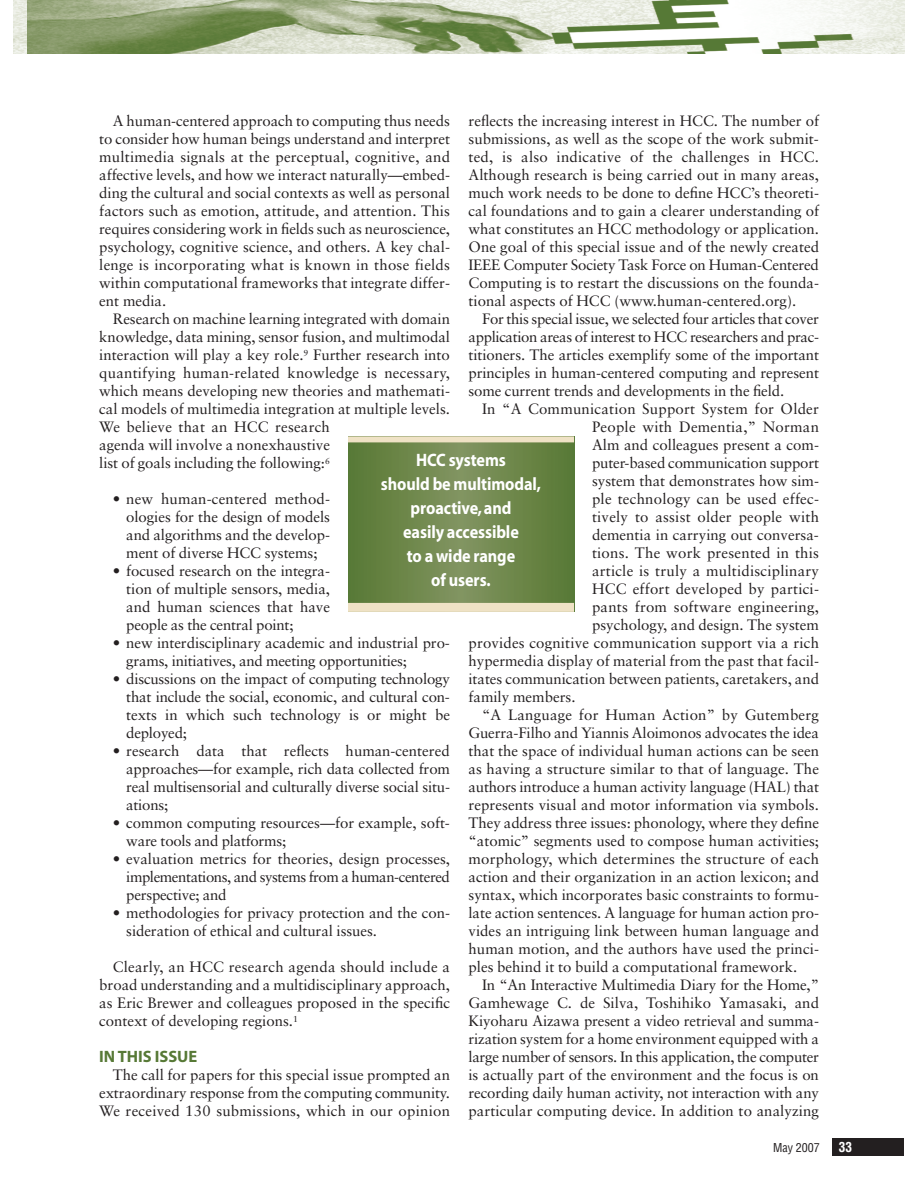
<style>
.page{position:relative;width:918px;height:1188px;background:#fff}
.page>*{position:absolute;margin:0;border:0;box-sizing:border-box;transform-origin:0 0}
.t1{font:18px/24px "Myriad MM 700 600";letter-spacing:-.005em;color:#fff;text-align:center;scale:.9 1}
.t2{font:16.5px "Myriad MM 700 600";color:#577936}
.t3{font:15px/18px "Sabon";color:#231f20;text-align:justify}
.t4{font:15px "Sabon";letter-spacing:-.02em;color:#231f20}
.t5{font:700 condensed 13.5px "Helvetica";color:#fff}
.t6{font:condensed 12px "Helvetica";color:#231f20}
</style>
<div class="page">
<div style="left:832px;top:1138px;width:72px;height:18px;background:#231f20"></div>
<svg style="left:27px;top:0;width:877px;height:54px"></svg>
<div style="left:371px;top:436px;width:180px;height:176px;background:#607e3d"></div>
<div style="left:380px;top:436px;width:162px;height:176px;background:#648040"></div>
<div style="left:393px;top:436px;width:136px;height:176px;background:#698445"></div>
<div style="left:405px;top:436px;width:112px;height:176px;background:#6d8649"></div>
<div style="left:414px;top:436px;width:94px;height:176px;background:#70894e"></div>
<div style="left:424px;top:436px;width:74px;height:176px;background:#748b52"></div>
<div style="left:433px;top:436px;width:56px;height:176px;background:#778d56"></div>
<div style="left:440px;top:436px;width:42px;height:176px;background:#7b905a"></div>
<div style="left:449px;top:436px;width:24px;height:176px;background:#7e925e"></div>
<hr style="left:460px;top:436px;width:2px;height:176px;background:#829561">
<div style="left:348px;top:436px;width:226px;height:6px;background:#efe2c5"></div>
<div style="left:348px;top:603px;width:226px;height:9px;background:#efe2c5"></div>
<p class="t3" style="left:99px;top:113px;width:352px;text-indent:14px">A human-centered approach to computing thus needs to consider how human beings understand and interpret multimedia signals at the perceptual, cognitive, and affective levels, and how we interact naturally—embed&shy;ding the cultural and social contexts as well as personal factors such as emotion, attitude, and attention. This requires considering work in fields such as neuroscience, psychology, cognitive science, and others. A key chal&shy;lenge is incorporating what is known in those fields within computational frameworks that integrate differ&shy;ent media.</p>
<p class="t3" style="left:99px;top:311px;width:352px;text-align:left;text-indent:14px">Research on machine learning integrated with domain knowledge, data mining, sensor fusion, and multimodal interaction will play a key role.<sup>9</sup> Further research into quantifying human-related knowledge is necessary, which means developing new theories and mathemati&shy;cal models of multimedia integration at multiple levels.<br>We believe that an HCC research<br>agenda will involve a nonexhaustive<br>list of goals including the following:<sup>6</sup></p>
<p class="t3" style="left:126px;top:491px;width:205px;text-indent:-14px">• new human-centered method&shy;ologies for the design of models and algorithms and the develop&shy;ment of diverse HCC systems;</p>
<p class="t3" style="left:126px;top:563px;width:205px;text-indent:-14px">• focused research on the integra&shy;tion of multiple sensors, media, and human sciences that have people as the central point;</p>
<p class="t3" style="left:126px;top:635px;width:325px;text-indent:-14px">• new interdisciplinary academic and industrial pro&shy;grams, initiatives, and meeting opportunities;</p>
<p class="t3" style="left:126px;top:671px;width:325px;text-indent:-14px">• discussions on the impact of computing technology that include the social, economic, and cultural con&shy;texts in which such technology is or might be deployed;</p>
<p class="t3" style="left:126px;top:743px;width:325px;text-indent:-14px">• research data that reflects human-centered approaches—for example, rich data collected from real multisensorial and culturally diverse social situ&shy;ations;</p>
<p class="t3" style="left:126px;top:815px;width:325px;text-indent:-14px">• common computing resources—for example, soft&shy;ware tools and platforms;</p>
<p class="t3" style="left:126px;top:851px;width:325px;text-indent:-14px">• evaluation metrics for theories, design processes, implementations, and systems from a human-centered perspective; and</p>
<p class="t3" style="left:126px;top:905px;width:325px;text-indent:-14px">• methodologies for privacy protection and the con&shy;sideration of ethical and cultural issues.</p>
<p class="t3" style="left:99px;top:959px;width:352px;text-indent:14px">Clearly, an HCC research agenda should include a broad understanding and a multidisciplinary approach, as Eric Brewer and colleagues proposed in the specific context of developing regions.<sup>1</sup></p>
<p class="t2" style="left:99px;top:1050px;width:100px">IN THIS ISSUE</p>
<p class="t3" style="left:99px;top:1067px;width:352px;text-indent:14px">The call for papers for this special issue prompted an extraordinary response from the computing community.<br>We received 130 submissions, which in our opinion</p>
<p class="t3" style="left:469px;top:113px;width:352px">reflects the increasing interest in HCC. The number of submissions, as well as the scope of the work submit&shy;ted, is also indicative of the challenges in HCC.<br>Although research is being carried out in many areas, much work needs to be done to define HCC’s theoreti&shy;cal foundations and to gain a clearer understanding of what constitutes an HCC methodology or application.<br>One goal of this special issue and of the newly created IEEE Computer Society Task Force on Human-Centered Computing is to restart the discussions on the founda&shy;tional aspects of HCC (www.human-centered.org).</p>
<p class="t3" style="left:469px;top:311px;width:352px;text-indent:14px">For this special issue, we selected four articles that cover application areas of interest to HCC researchers and prac&shy;titioners. The articles exemplify some of the important principles in human-centered computing and represent some current trends and developments in the field.</p>
<p class="t3" style="left:482px;top:401px;width:339px">In “A Communication Support System for Older</p>
<p class="t3" style="left:592px;top:419px;width:228px">People with Dementia,” Norman</p>
<p class="t3" style="left:592px;top:437px;width:228px">Alm and colleagues present a com-</p>
<p class="t3" style="left:592px;top:455px;width:228px">puter-based communication support</p>
<p class="t3" style="left:592px;top:473px;width:228px">system that demonstrates how sim-</p>
<p class="t3" style="left:592px;top:491px;width:228px">ple technology can be used effec-</p>
<p class="t3" style="left:592px;top:509px;width:228px">tively to assist older people with</p>
<p class="t3" style="left:592px;top:527px;width:228px">dementia in carrying out conversa-</p>
<p class="t3" style="left:592px;top:545px;width:228px">tions. The work presented in this</p>
<p class="t3" style="left:592px;top:563px;width:228px">article is truly a multidisciplinary</p>
<p class="t3" style="left:592px;top:581px;width:228px">HCC effort developed by partici-</p>
<p class="t3" style="left:592px;top:599px;width:228px">pants from software engineering,</p>
<p class="t3" style="left:592px;top:617px;width:228px">psychology, and design. The system</p>
<p class="t3" style="left:469px;top:635px;width:352px">provides cognitive communication support via a rich</p>
<p class="t3" style="left:469px;top:653px;width:352px">hypermedia display of material from the past that facil-</p>
<p class="t3" style="left:469px;top:671px;width:352px">itates communication between patients, caretakers, and</p>
<p class="t3" style="left:469px;top:689px;width:109px">family members.</p>
<p class="t3" style="left:482px;top:707px;width:338px">“A Language for Human Action” by Gutemberg</p>
<p class="t3" style="left:469px;top:725px;width:352px">Guerra-Filho and Yiannis Aloimonos advocates the idea</p>
<p class="t3" style="left:469px;top:743px;width:352px">that the space of individual human actions can be seen</p>
<p class="t3" style="left:469px;top:761px;width:352px">as having a structure similar to that of language. The</p>
<p class="t3" style="left:469px;top:779px;width:352px">authors introduce a human activity language (HAL) that</p>
<p class="t3" style="left:469px;top:797px;width:352px">represents visual and motor information via symbols.</p>
<p class="t3" style="left:469px;top:815px;width:352px">They address three issues: phonology, where they define</p>
<p class="t3" style="left:469px;top:833px;width:352px">“atomic” segments used to compose human activities;</p>
<p class="t3" style="left:469px;top:851px;width:352px">morphology, which determines the structure of each</p>
<p class="t3" style="left:469px;top:869px;width:352px">action and their organization in an action lexicon; and</p>
<p class="t3" style="left:469px;top:887px;width:352px">syntax, which incorporates basic constraints to formu-</p>
<p class="t3" style="left:469px;top:905px;width:352px">late action sentences. A language for human action pro-</p>
<p class="t3" style="left:469px;top:923px;width:352px">vides an intriguing link between human language and</p>
<p class="t3" style="left:469px;top:941px;width:352px">human motion, and the authors have used the princi-</p>
<p class="t3" style="left:469px;top:959px;width:330px">ples behind it to build a computational framework.</p>
<p class="t3" style="left:482px;top:977px;width:339px">In “An Interactive Multimedia Diary for the Home,”</p>
<p class="t3" style="left:469px;top:995px;width:352px">Gamhewage C. de Silva, Toshihiko Yamasaki, and</p>
<p class="t3" style="left:469px;top:1013px;width:352px">Kiyoharu Aizawa present a video retrieval and summa-</p>
<p class="t3" style="left:469px;top:1031px;width:352px">rization system for a home environment equipped with a</p>
<p class="t4" style="left:469px;top:1051px;width:352px">large number of sensors. In this application, the computer</p>
<p class="t3" style="left:469px;top:1067px;width:352px">is actually part of the environment and the focus is on</p>
<p class="t3" style="left:469px;top:1085px;width:352px">recording daily human activity, not interaction with any</p>
<p class="t3" style="left:469px;top:1103px;width:352px">particular computing device. In addition to analyzing</p>
<p class="t6" style="left:773px;top:1143px;width:48px">May 2007</p>
<p class="t5" style="left:839px;top:1142px;width:15px">33</p>
<p class="t1" style="left:381px;top:450px;width:180px">HCC systems<br>should be multimodal, proactive, and<br>easily accessible<br>to a wide range<br>of users.</p>
</div>
